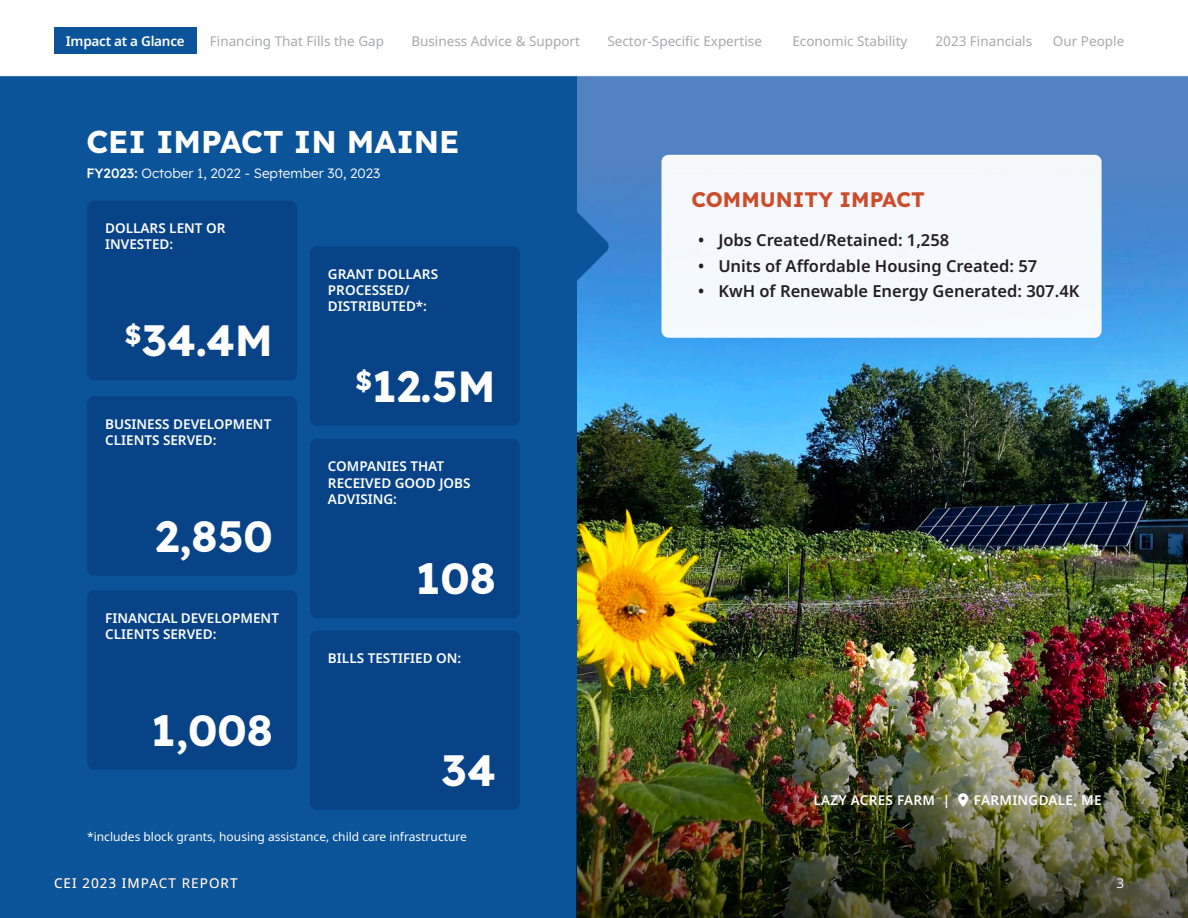
<style>
.page{position:relative;width:1188px;height:918px;background:#fff}
.page>*{position:absolute;margin:0;border:0;box-sizing:border-box;transform-origin:0 0}
.t1{font:43.5px "Lexend";color:#fff}
.H1_-_Section_Introduction{font:31.5px "Lexend";color:#fff}
.t2{font:21px "Lexend";color:#cd4c2b}
.t3{font:600 16.5px "Noto Sans";color:#231f20}
.P1_-_Regular__Black{font:600 13.5px/16.2px "Noto Sans";color:#fff}
.t4{font:13.5px "Noto Sans";color:#a8a9ad}
.H1_-_Section_Introduction-2{font:300 13.5px "Lexend";color:#fff}
.P1_-_Regular__Black-2{font:600 13.5px "Noto Sans";letter-spacing:.02em;color:#fff}
.t5{font:13.5px "Noto Sans";letter-spacing:.08em;color:#fff}
.P1_-_Regular__Black-3{font:600 13.5px "Noto Sans";letter-spacing:-.02em;color:#fff}
.P1_-_Regular__White{font:12px "Noto Sans";color:#fff}
.s1{font-weight:400}
</style>
<div class="page">
<div style="left:575px;top:76px;width:613px;height:842px;background:#5183c3"></div>
<img style="left:576px;top:165px;width:612px;height:510px">
<div style="left:0;top:76px;width:576px;height:842px;background:#0b5499"></div>
<svg style="left:576px;top:208px;width:33px;height:76px"></svg>
<hr style="left:0;top:75px;width:1188px;height:1px;background:#f5f7f7">
<img style="left:576px;top:675px;width:612px;height:243px">
<div style="left:87px;top:201px;width:210px;height:179px;background:#074386;border-radius:7px"></div>
<div style="left:87px;top:396px;width:210px;height:180px;background:#074386;border-radius:7px"></div>
<div style="left:87px;top:590px;width:210px;height:180px;background:#074386;border-radius:7px"></div>
<div style="left:310px;top:246px;width:210px;height:180px;background:#074386;border-radius:7px"></div>
<div style="left:310px;top:439px;width:210px;height:179px;background:#074386;border-radius:7px"></div>
<div style="left:310px;top:631px;width:210px;height:179px;background:#074386;border-radius:7px"></div>
<div style="left:661px;top:155px;width:441px;height:183px;background:#f5f8fc;border-radius:7px"></div>
<div style="left:54px;top:28px;width:143px;height:26px;background:#0b5499"></div>
<svg style="left:958px;top:793px;width:10px;height:14px"></svg>
<p class="P1_-_Regular__Black-3" style="left:66px;top:31px;width:120px">Impact at a Glance</p>
<p class="t4" style="left:210px;top:31px;width:176px">Financing That Fills the Gap</p>
<p class="t4" style="left:411px;top:31px;width:170px">Business Advice &amp; Support</p>
<p class="t4" style="left:607px;top:31px;width:156px">Sector-Specific Expertise</p>
<p class="t4" style="left:792px;top:31px;width:117px">Economic Stability</p>
<p class="t4" style="left:936px;top:31px;width:98px">2023 Financials</p>
<p class="t4" style="left:1053px;top:31px;width:73px">Our People</p>
<p class="H1_-_Section_Introduction" style="left:86px;top:119px;width:375px">CEI IMPACT IN MAINE</p>
<p class="H1_-_Section_Introduction-2" style="left:86px;top:163px;width:295px"><span class="s1">FY2023:</span> October 1, 2022 - September 30, 2023</p>
<p class="P1_-_Regular__Black" style="left:105px;top:221px;width:122px">DOLLARS LENT OR<br>INVESTED:</p>
<p class="t1" style="left:125px;top:309px;width:150px"><sup>$</sup>34.4M</p>
<p class="P1_-_Regular__Black" style="left:105px;top:416px;width:168px">BUSINESS DEVELOPMENT<br>CLIENTS SERVED:</p>
<p class="t1" style="left:155px;top:505px;width:119px">2,850</p>
<p class="P1_-_Regular__Black" style="left:105px;top:610px;width:175px">FINANCIAL DEVELOPMENT<br>CLIENTS SERVED:</p>
<p class="t1" style="left:151px;top:699px;width:123px">1,008</p>
<p class="P1_-_Regular__Black" style="left:328px;top:266px;width:112px">GRANT DOLLARS<br>PROCESSED/<br>DISTRIBUTED*:</p>
<p class="t1" style="left:356px;top:355px;width:142px"><sup>$</sup>12.5M</p>
<p class="P1_-_Regular__Black" style="left:328px;top:459px;width:144px">COMPANIES THAT<br>RECEIVED GOOD JOBS<br>ADVISING:</p>
<p class="t1" style="left:416px;top:547px;width:81px">108</p>
<p class="P1_-_Regular__Black" style="left:328px;top:650px;width:135px">BILLS TESTIFIED ON:</p>
<p class="t1" style="left:441px;top:739px;width:56px">34</p>
<p class="P1_-_Regular__White" style="left:87px;top:828px;width:381px">*includes block grants, housing assistance, child care infrastructure</p>
<p class="t2" style="left:691px;top:185px;width:235px">COMMUNITY IMPACT</p>
<p class="t3" style="left:698px;top:229px;width:253px">• Jobs Created/Retained: 1,258</p>
<p class="t3" style="left:698px;top:254px;width:341px">• Units of Affordable Housing Created: 57</p>
<p class="t3" style="left:698px;top:280px;width:383px">• KwH of Renewable Energy Generated: 307.4K</p>
<p class="P1_-_Regular__Black-2" style="left:814px;top:790px;width:138px">LAZY ACRES FARM |</p>
<p class="P1_-_Regular__Black-2" style="left:974px;top:790px;width:129px">FARMINGDALE, ME</p>
<p class="t5" style="left:54px;top:874px;width:185px">CEI 2023 IMPACT REPORT</p>
<p class="t5" style="left:1117px;top:874px;width:9px">3</p>
</div>
